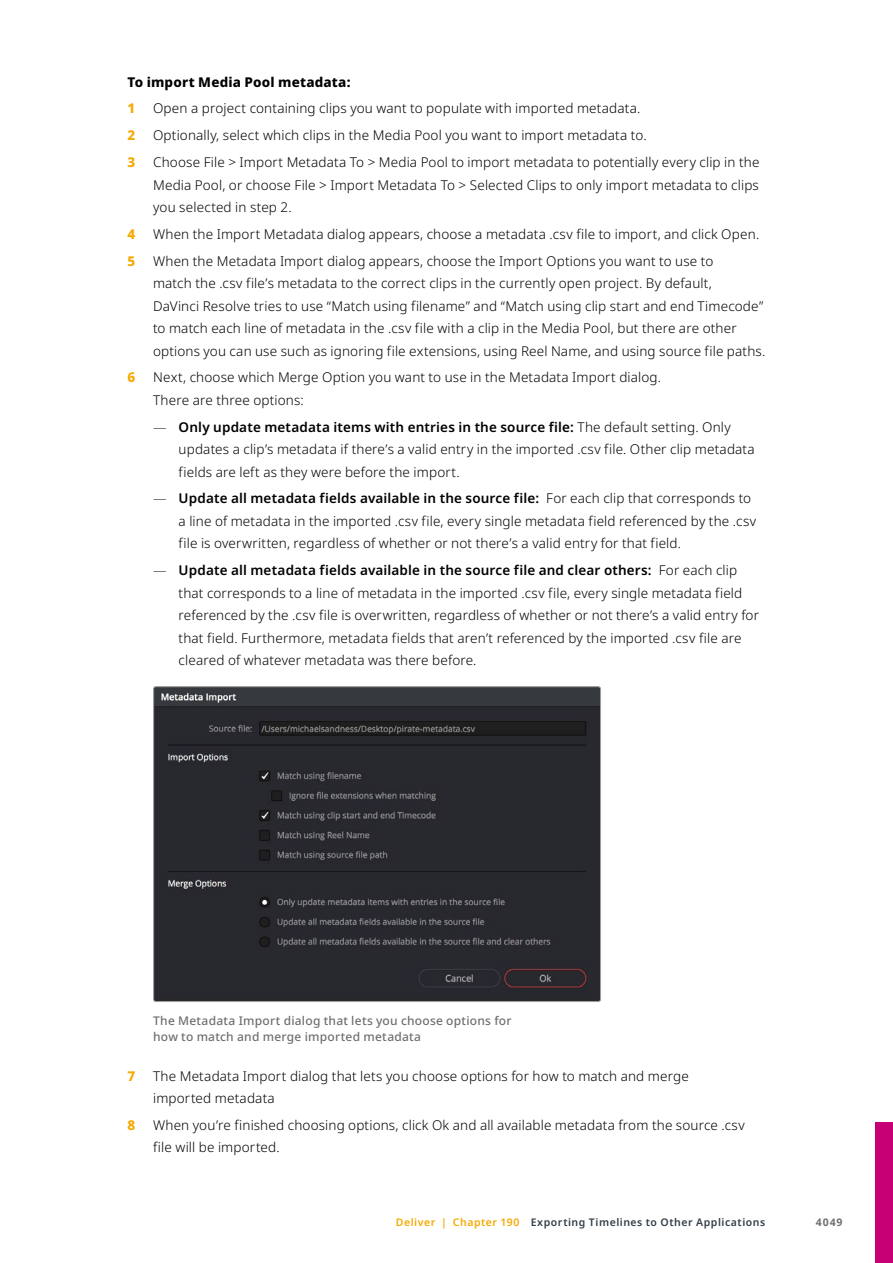
<style>
.page{position:relative;width:893px;height:1263px;background:#fff}
.page>*{position:absolute;margin:0;border:0;box-sizing:border-box;transform-origin:0 0}
.t1{font:300 13.5px/22.5px "Noto Sans";letter-spacing:.01em;color:#000}
.t2{font:800 13.5px "Noto Sans";letter-spacing:.01em;color:#000}
.t3{font:800 13.5px "Noto Sans";color:#f6a900}
.t4{font:500 12px/16.5px "Noto Sans";letter-spacing:.02em;color:#706f6f}
.t5{font:600 10.5px "Noto Sans";letter-spacing:.05em;color:#323e48}
.t6{font:700 10.5px "Noto Sans";color:#706f6f}
.s1{font-weight:200}
.s2{font-weight:600}
.s3{color:#f6a900}
</style>
<div class="page">
<img style="left:155px;top:688px;width:444px;height:312px">
<div style="left:153px;top:686px;width:448px;height:316px;border:1px solid #9d9d9c;border-radius:2px"></div>
<div style="left:876px;top:1123px;width:17px;height:140px;background:#c70076"></div>
<p class="t2" style="left:128px;top:72px;width:224px">To import Media Pool metadata:</p>
<p class="t3" style="left:128px;top:99px;width:9px">1</p>
<p class="t1" style="left:153px;top:98px;width:489px">Open a project containing clips you want to populate with imported metadata.</p>
<p class="t3" style="left:128px;top:125px;width:9px">2</p>
<p class="t1" style="left:153px;top:124px;width:495px">Optionally, select which clips in the Media Pool you want to import metadata to.</p>
<p class="t3" style="left:128px;top:152px;width:9px">3</p>
<p class="t1" style="left:153px;top:151px;width:608px;text-align:justify">Choose File &gt; Import Metadata To &gt; Media Pool to import metadata to potentially every clip in the Media Pool, or choose File &gt; Import Metadata To &gt; Selected Clips to only import metadata to clips you selected in step 2.</p>
<p class="t3" style="left:128px;top:224px;width:9px">4</p>
<p class="t1" style="left:153px;top:223px;width:608px">When the Import Metadata dialog appears, choose a metadata .csv file to import, and click Open.</p>
<p class="t3" style="left:128px;top:251px;width:9px">5</p>
<p class="t1" style="left:153px;top:250px;width:614px">When the Metadata Import dialog appears, choose the Import Options you want to use to<br>match the .csv file’s metadata to the correct clips in the currently open project. By default,<br>DaVinci Resolve tries to use “Match using filename” and “Match using clip start and end Timecode” to match each line of metadata in the .csv file with a clip in the Media Pool, but there are other options you can use such as ignoring file extensions, using Reel Name, and using source file paths.</p>
<p class="t3" style="left:128px;top:368px;width:9px">6</p>
<p class="t1" style="left:153px;top:366px;width:510px">Next, choose which Merge Option you want to use in the Metadata Import dialog.<br>There are three options:</p>
<p class="t1" style="left:179px;top:416px;width:578px;text-indent:-26px"><span class="s1">—</span> <span class="s2">Only update metadata items with entries in the source file:</span> The default setting. Only updates a clip’s metadata if there’s a valid entry in the imported .csv file. Other clip metadata fields are left as they were before the import.</p>
<p class="t1" style="left:179px;top:487px;width:579px;text-indent:-26px"><span class="s1">—</span> <span class="s2">Update all metadata fields available in the source file:</span> For each clip that corresponds to a line of metadata in the imported .csv file, every single metadata field referenced by the .csv file is overwritten, regardless of whether or not there’s a valid entry for that field.</p>
<p class="t1" style="left:179px;top:559px;width:582px;text-indent:-26px"><span class="s1">—</span> <span class="s2">Update all metadata fields available in the source file and clear others:</span> For each clip that corresponds to a line of metadata in the imported .csv file, every single metadata field referenced by the .csv file is overwritten, regardless of whether or not there’s a valid entry for that field. Furthermore, metadata fields that aren’t referenced by the imported .csv file are cleared of whatever metadata was there before.</p>
<p class="t4" style="left:153px;top:1012px;width:360px">The Metadata Import dialog that lets you choose options for how to match and merge imported metadata</p>
<p class="t3" style="left:128px;top:1066px;width:9px">7</p>
<p class="t1" style="left:153px;top:1065px;width:537px">The Metadata Import dialog that lets you choose options for how to match and merge imported metadata</p>
<p class="t3" style="left:128px;top:1115px;width:9px">8</p>
<p class="t1" style="left:153px;top:1114px;width:593px">When you’re finished choosing options, click Ok and all available metadata from the source .csv file will be imported.</p>
<p class="t5" style="left:396px;top:1215px;width:371px"><span class="s3">Deliver | Chapter 190</span> Exporting Timelines to Other Applications</p>
<p class="t6" style="left:816px;top:1215px;width:28px">4049</p>
</div>
